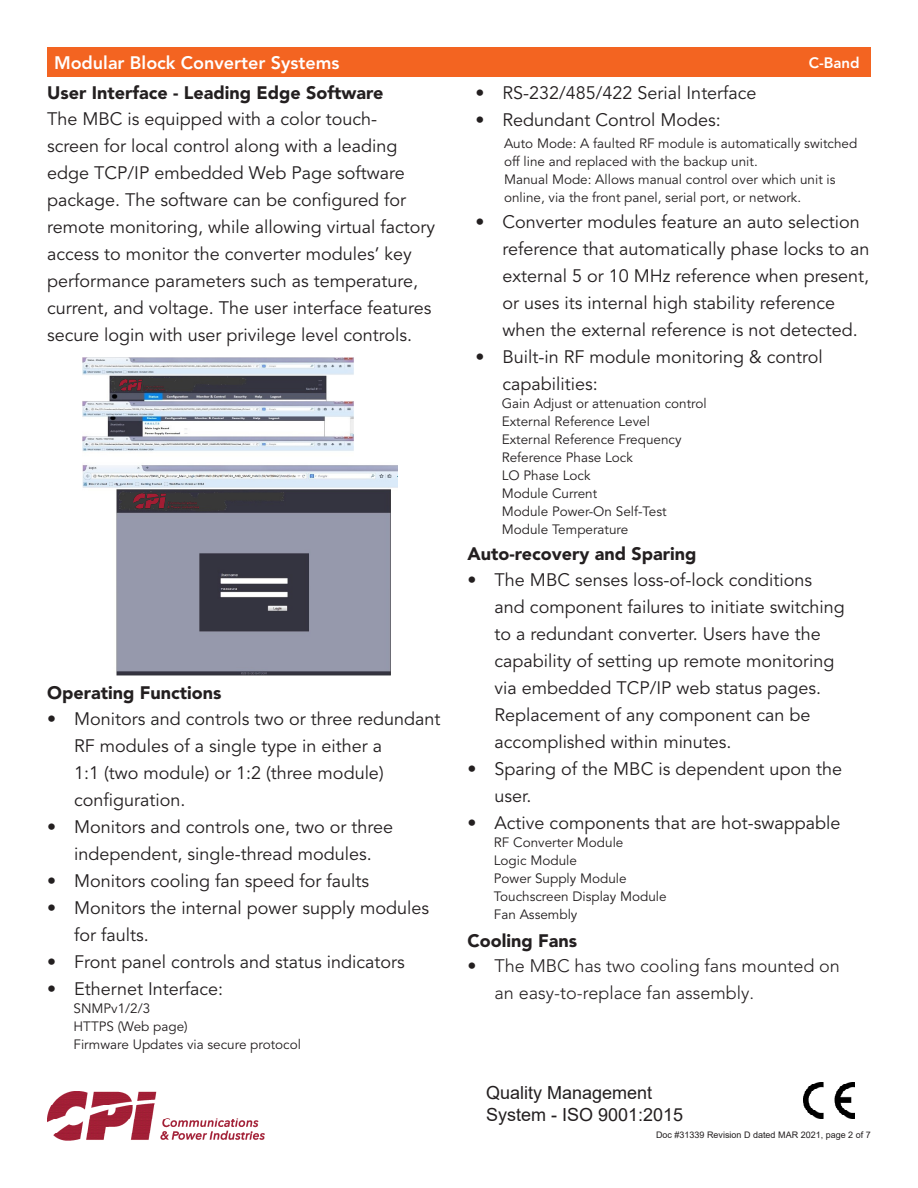
<style>
.page{position:relative;width:918px;height:1188px;background:#fff}
.page>*{position:absolute;margin:0;border:0;box-sizing:border-box;transform-origin:0 0}
.Body_Copy{font:18px/27px "Avenir LT Pro";color:#231f20}
.t1{font:900 18px "Avenir LT Pro";color:#231f20}
.t2{font:300 18px/27px "Avenir LT Pro";color:#231f20}
.t3{font:18px/21.6px "Arial";color:#231f20}
.t4{font:800 18px "Avenir LT Pro";color:#fff}
.Body_Copy-2{font:800 15px "Avenir LT Pro";color:#fff}
.Body_Copy-3{font:13.5px/18px "Avenir LT Pro";color:#231f20}
.Body_Copy-4{font:9px "Arial";color:#231f20}
</style>
<div class="page">
<img style="left:804px;top:1082px;width:50px;height:36px">
<img style="left:47px;top:1092px;width:217px;height:49px">
<div style="left:47px;top:47px;width:824px;height:30px;background:#f36421"></div>
<img style="left:82px;top:358px;width:316px;height:317px">
<img style="left:134px;top:493px;width:65px;height:15px">
<img style="left:119px;top:379px;width:46px;height:11px">
<p class="t4" style="left:54px;top:52px;width:287px">Modular Block Converter Systems</p>
<p class="Body_Copy-2" style="left:809px;top:54px;width:52px">C-Band</p>
<p class="t1" style="left:47px;top:82px;width:338px">User Interface - Leading Edge Software</p>
<p class="Body_Copy" style="left:47px;top:106px;width:389px">The MBC is equipped with a color touch-<br>screen for local control along with a leading edge TCP/IP embedded Web Page software package. The software can be configured for remote monitoring, while allowing virtual factory access to monitor the converter modules’ key performance parameters such as temperature, current, and voltage. The user interface features secure login with user privilege level controls.</p>
<p class="t1" style="left:47px;top:682px;width:176px">Operating Functions</p>
<p class="Body_Copy" style="left:74px;top:706px;width:368px;text-indent:-27px">• Monitors and controls two or three redundant RF modules of a single type in either a<br>1:1 (two module) or 1:2 (three module) configuration.</p>
<p class="Body_Copy" style="left:47px;top:814px;width:347px;text-align:center">• Monitors and controls one, two or three independent, single-thread modules.</p>
<p class="Body_Copy" style="left:47px;top:868px;width:324px">• Monitors cooling fan speed for faults</p>
<p class="Body_Copy" style="left:74px;top:895px;width:356px;text-indent:-27px">• Monitors the internal power supply modules for faults.</p>
<p class="Body_Copy" style="left:47px;top:949px;width:359px">• Front panel controls and status indicators</p>
<p class="Body_Copy" style="left:47px;top:976px;width:178px">• Ethernet Interface:</p>
<p class="Body_Copy-3" style="left:74px;top:1000px;width:78px">SNMPv1/2/3</p>
<p class="Body_Copy-3" style="left:74px;top:1018px;width:229px">HTTPS (Web page)<br>Firmware Updates via secure protocol</p>
<p class="Body_Copy" style="left:476px;top:80px;width:283px">• RS-232/485/422 Serial Interface</p>
<p class="Body_Copy" style="left:476px;top:107px;width:247px">• Redundant Control Modes:</p>
<p class="Body_Copy-3" style="left:504px;top:134px;width:355px">Auto Mode: A faulted RF module is automatically switched off line and replaced with the backup unit.</p>
<p class="Body_Copy-3" style="left:504px;top:170px;width:333px">Manual Mode: Allows manual control over which unit is online, via the front panel, serial port, or network.</p>
<p class="Body_Copy" style="left:503px;top:209px;width:369px;text-indent:-27px">• Converter modules feature an auto selection reference that automatically phase locks to an external 5 or 10 MHz reference when present, or uses its internal high stability reference when the external reference is not detected.</p>
<p class="Body_Copy" style="left:503px;top:344px;width:322px;text-indent:-27px">• Built-in RF module monitoring &amp; control capabilities:</p>
<p class="Body_Copy-3" style="left:502px;top:395px;width:206px">Gain Adjust or attenuation control</p>
<p class="Body_Copy-3" style="left:502px;top:413px;width:150px">External Reference Level</p>
<p class="Body_Copy-3" style="left:502px;top:431px;width:181px">External Reference Frequency</p>
<p class="Body_Copy-3" style="left:502px;top:449px;width:133px">Reference Phase Lock</p>
<p class="Body_Copy-3" style="left:502px;top:467px;width:90px">LO Phase Lock</p>
<p class="Body_Copy-3" style="left:502px;top:485px;width:97px">Module Current</p>
<p class="Body_Copy-3" style="left:502px;top:503px;width:166px">Module Power-On Self-Test</p>
<p class="Body_Copy-3" style="left:502px;top:521px;width:128px">Module Temperature</p>
<p class="t1" style="left:468px;top:543px;width:230px">Auto-recovery and Sparing</p>
<p class="Body_Copy" style="left:495px;top:567px;width:352px;text-indent:-27px">• The MBC senses loss-of-lock conditions and component failures to initiate switching to a redundant converter. Users have the capability of setting up remote monitoring via embedded TCP/IP web status pages.<br>Replacement of any component can be accomplished within minutes.</p>
<p class="Body_Copy" style="left:495px;top:756px;width:349px;text-indent:-27px">• Sparing of the MBC is dependent upon the user.</p>
<p class="Body_Copy" style="left:468px;top:810px;width:374px">• Active components that are hot-swappable</p>
<p class="Body_Copy-3" style="left:494px;top:834px;width:131px">RF Converter Module</p>
<p class="Body_Copy-3" style="left:494px;top:852px;width:85px">Logic Module</p>
<p class="Body_Copy-3" style="left:494px;top:870px;width:134px">Power Supply Module</p>
<p class="Body_Copy-3" style="left:494px;top:888px;width:174px">Touchscreen Display Module<br>Fan Assembly</p>
<p class="t1" style="left:468px;top:930px;width:111px">Cooling Fans</p>
<p class="t2" style="left:495px;top:952px;width:347px;text-indent:-27px">• The MBC has two cooling fans mounted on an easy-to-replace fan assembly.</p>
<p class="t3" style="left:486px;top:1082px;width:199px">Quality Management<br>System - ISO 9001:2015</p>
<p class="Body_Copy-4" style="left:656px;top:1129px;width:216px">Doc #31339 Revision D dated MAR 2021, page 2 of 7</p>
</div>
